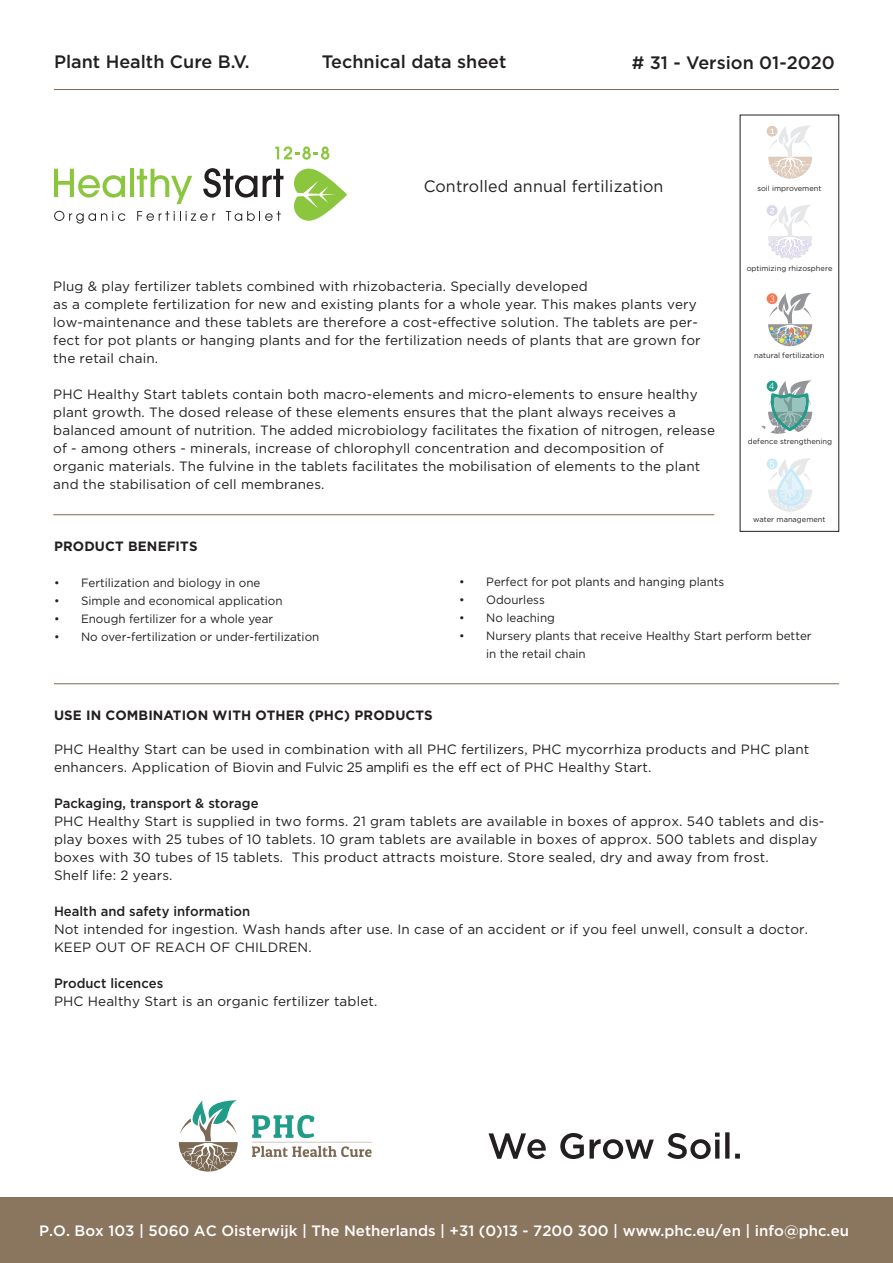
<style>
.page{position:relative;width:893px;height:1263px;background:#fff}
.page>*{position:absolute;margin:0;border:0;box-sizing:border-box;transform-origin:0 0}
.t1{font:500 18px "Gotham";color:#231f20}
.t2{font:16.5px "Gotham";letter-spacing:.01em;color:#231f20}
.t3{font:500 15px "Gotham";color:#fff}
.t4{font:13.5px/18px "Gotham";letter-spacing:.01em;color:#231f20}
.t5{font:500 13.5px "Gotham";color:#231f20}
.t6{font:700 13.5px "Gotham";letter-spacing:.01em;color:#231f20}
.t7{font:12px/18px "Gotham";color:#231f20}
.t8{font:9.3px "Raleway";color:#fff}
.t9{font:7.5px "Gotham";color:#231f20}
</style>
<div class="page">
<hr style="left:54px;top:89px;width:785px;height:1px;background:#7c6954">
<div style="left:0;top:1197px;width:893px;height:66px;background:#8a765f"></div>
<svg style="left:252px;top:1115px;width:120px;height:42px"></svg>
<svg style="left:179px;top:1100px;width:59px;height:71px"></svg>
<svg style="left:488px;top:1132px;width:252px;height:27px"></svg>
<hr style="left:53px;top:514px;width:661px;height:1px;background:#7c6954">
<hr style="left:54px;top:683px;width:785px;height:1px;background:#7c6954">
<svg style="left:767px;top:125px;width:45px;height:54px"></svg>
<svg style="left:767px;top:205px;width:45px;height:54px"></svg>
<svg style="left:768px;top:293px;width:44px;height:53px"></svg>
<svg style="left:761px;top:380px;width:51px;height:54px"></svg>
<svg style="left:767px;top:458px;width:45px;height:54px"></svg>
<svg style="left:54px;top:169px;width:71px;height:29px"></svg>
<hr style="left:130px;top:169px;width:4px;height:28px;background:#8bc63e">
<svg style="left:137px;top:169px;width:55px;height:35px"></svg>
<svg style="left:203px;top:168px;width:54px;height:30px"></svg>
<svg style="left:263px;top:169px;width:21px;height:28px"></svg>
<svg style="left:54px;top:211px;width:71px;height:13px"></svg>
<svg style="left:137px;top:211px;width:78px;height:10px"></svg>
<svg style="left:226px;top:211px;width:55px;height:10px"></svg>
<svg style="left:294px;top:169px;width:53px;height:52px"></svg>
<svg style="left:275px;top:146px;width:54px;height:14px"></svg>
<h1 class="t1" style="left:54px;top:50px;width:197px">Plant Health Cure B.V.</h1>
<h1 class="t1" style="left:322px;top:50px;width:186px">Technical data sheet</h1>
<h1 class="t1" style="left:632px;top:51px;width:205px"># 31 - Version 01-2020</h1>
<p class="t2" style="left:424px;top:175px;width:241px">Controlled annual fertilization</p>
<p class="t4" style="left:53px;top:277px;width:649px">Plug &amp; play fertilizer tablets combined with rhizobacteria. Specially developed<br>as a complete fertilization for new and existing plants for a whole year. This makes plants very low-maintenance and these tablets are therefore a cost-effective solution. The tablets are per&shy;fect for pot plants or hanging plants and for the fertilization needs of plants that are grown for the retail chain.</p>
<p class="t4" style="left:53px;top:385px;width:663px">PHC Healthy Start tablets contain both macro-elements and micro-elements to ensure healthy plant growth. The dosed release of these elements ensures that the plant always receives a balanced amount of nutrition. The added microbiology facilitates the fixation of nitrogen, release of - among others - minerals, increase of chlorophyll concentration and decomposition of organic materials. The fulvine in the tablets facilitates the mobilisation of elements to the plant and the stabilisation of cell membranes.</p>
<p class="t9" style="left:757px;top:184px;width:66px">soil improvement</p>
<p class="t9" style="left:747px;top:263px;width:87px">optimizing rhizosphere</p>
<p class="t9" style="left:754px;top:350px;width:72px">natural fertilization</p>
<p class="t8" style="left:769px;top:380px;width:7px">4</p>
<p class="t9" style="left:748px;top:437px;width:86px">defence strengthening</p>
<p class="t9" style="left:753px;top:514px;width:74px">water management</p>
<p class="t6" style="left:54px;top:537px;width:145px">PRODUCT BENEFITS</p>
<p class="t7" style="left:54px;top:573px;width:208px">• Fertilization and biology in one</p>
<p class="t7" style="left:54px;top:591px;width:230px">• Simple and economical application</p>
<p class="t7" style="left:54px;top:609px;width:221px">• Enough fertilizer for a whole year</p>
<p class="t7" style="left:54px;top:627px;width:267px">• No over-fertilization or under-fertilization</p>
<p class="t7" style="left:459px;top:572px;width:267px">• Perfect for pot plants and hanging plants</p>
<p class="t7" style="left:459px;top:590px;width:87px">• Odourless</p>
<p class="t7" style="left:459px;top:608px;width:97px">• No leaching</p>
<p class="t7" style="left:486px;top:626px;width:327px;text-indent:-27px">• Nursery plants that receive Healthy Start perform better in the retail chain</p>
<p class="t6" style="left:54px;top:706px;width:380px">USE IN COMBINATION WITH OTHER (PHC) PRODUCTS</p>
<p class="t4" style="left:54px;top:740px;width:757px">PHC Healthy Start can be used in combination with all PHC fertilizers, PHC mycorrhiza products and PHC plant enhancers. Application of Biovin and Fulvic 25 amplifi es the eff ect of PHC Healthy Start.</p>
<p class="t5" style="left:54px;top:794px;width:206px">Packaging, transport &amp; storage</p>
<p class="t4" style="left:54px;top:812px;width:772px">PHC Healthy Start is supplied in two forms. 21 gram tablets are available in boxes of approx. 540 tablets and dis&shy;play boxes with 25 tubes of 10 tablets. 10 gram tablets are available in boxes of approx. 500 tablets and display boxes with 30 tubes of 15 tablets. This product attracts moisture. Store sealed, dry and away from frost.<br>Shelf life: 2 years.</p>
<p class="t5" style="left:54px;top:902px;width:198px">Health and safety information</p>
<p class="t4" style="left:54px;top:920px;width:756px">Not intended for ingestion. Wash hands after use. In case of an accident or if you feel unwell, consult a doctor.<br>KEEP OUT OF REACH OF CHILDREN.</p>
<p class="t5" style="left:54px;top:974px;width:111px">Product licences</p>
<p class="t4" style="left:54px;top:992px;width:325px">PHC Healthy Start is an organic fertilizer tablet.</p>
<p class="t3" style="left:39px;top:1221px;width:811px">P.O. Box 103 | 5060 AC Oisterwijk | The Netherlands | +31 (0)13 - 7200 300 | www.phc.eu/en | info@phc.eu</p>
</div>
